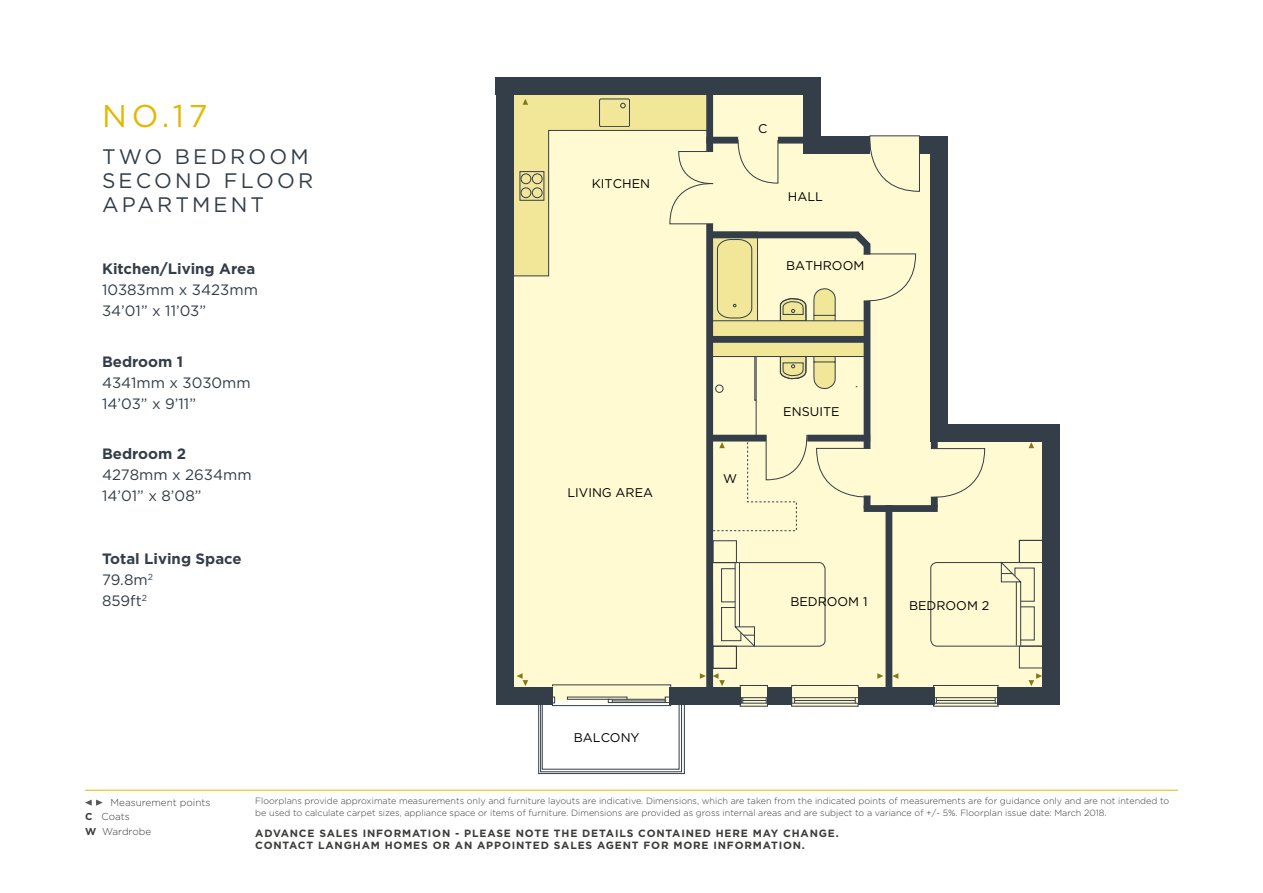
<style>
.page{position:relative;width:1263px;height:893px;background:#fff}
.page>*{position:absolute;margin:0;border:0;box-sizing:border-box;transform-origin:0 0}
.t1{font:31.5px "Gotham";color:#e2b900}
.t2{font:21px/24px "Gotham";letter-spacing:.15em;color:#343e48}
.t3{font:15px/21px "Gotham";color:#343e48}
.t4{font:700 15px/21px "Gotham";color:#343e48}
.t5{font:12.6px "Gotham";color:#000}
.t6{font:700 10.5px/12px "Gotham";letter-spacing:.08em;color:#3c3c3b}
.t7{font:300 10.05px/14.4px "Gotham";color:#3c3c3b}
.t8{font:300 9px/12px "Gotham";color:#3c3c3b}
.s1{font-weight:400}
.s2{font-weight:700}
</style>
<div class="page">
<svg style="left:514px;top:136px;width:528px;height:551px;fill:#fffad2"></svg>
<div style="left:1019px;top:646px;width:24px;height:22px;border:1px solid #343e48"></div>
<svg style="left:930px;top:540px;width:112px;height:107px;background:#f1edc8"></svg>
<div style="left:713px;top:540px;width:24px;height:23px;border:1px solid #343e48"></div>
<hr style="left:756px;top:400px;width:1px;height:37px;background:#343e48">
<div style="left:715px;top:385px;width:8px;height:8px;border:1px solid #343e48;border-radius:50%"></div>
<svg style="left:933px;top:685px;width:66px;height:22px"></svg>
<svg style="left:816px;top:448px;width:55px;height:53px;background:#f6f1cc"></svg>
<svg style="left:930px;top:448px;width:55px;height:54px;background:#f6f1cb"></svg>
<svg style="left:538px;top:684px;width:147px;height:90px"></svg>
<div style="left:864px;top:301px;width:6px;height:148px;background:#343e48"></div>
<div style="left:807px;top:435px;width:63px;height:7px;background:#343e48"></div>
<div style="left:864px;top:505px;width:74px;height:7px;background:#343e48"></div>
<div style="left:885px;top:505px;width:7px;height:193px;background:#343e48"></div>
<div style="left:706px;top:224px;width:7px;height:474px;background:#343e48"></div>
<div style="left:864px;top:495px;width:6px;height:13px;background:#343e48"></div>
<div style="left:931px;top:497px;width:7px;height:10px;background:#343e48"></div>
<div style="left:931px;top:438px;width:7px;height:11px;background:#343e48"></div>
<div style="left:669px;top:687px;width:72px;height:18px;background:#343e48"></div>
<div style="left:506px;top:687px;width:46px;height:18px;background:#343e48"></div>
<div style="left:858px;top:687px;width:76px;height:18px;background:#343e48"></div>
<div style="left:997px;top:687px;width:63px;height:18px;background:#343e48"></div>
<div style="left:496px;top:77px;width:315px;height:18px;background:#343e48"></div>
<div style="left:496px;top:83px;width:18px;height:622px;background:#343e48"></div>
<div style="left:1042px;top:427px;width:18px;height:272px;background:#343e48"></div>
<div style="left:931px;top:424px;width:129px;height:17px;background:#343e48"></div>
<div style="left:930px;top:146px;width:17px;height:295px;background:#343e48"></div>
<div style="left:803px;top:77px;width:18px;height:71px;background:#343e48"></div>
<div style="left:919px;top:136px;width:28px;height:18px;background:#343e48"></div>
<svg style="left:514px;top:95px;width:406px;height:295px;background:#ece7bc"></svg>
<svg style="left:516px;top:673px;width:12px;height:13px"></svg>
<svg style="left:877px;top:673px;width:6px;height:6px"></svg>
<svg style="left:713px;top:434px;width:97px;height:97px;background:#f1edc8"></svg>
<svg style="left:700px;top:562px;width:159px;height:145px;background:#e1debd"></svg>
<svg style="left:1028px;top:442px;width:6px;height:6px"></svg>
<svg style="left:892px;top:673px;width:6px;height:6px"></svg>
<svg style="left:1028px;top:673px;width:14px;height:13px"></svg>
<svg style="left:85px;top:799px;width:18px;height:7px"></svg>
<hr style="left:85px;top:790px;width:1093px;height:1px;background:#e2b900">
<h1 class="t1" style="left:102px;top:96px;width:107px">NO.17</h1>
<h2 class="t2" style="left:102px;top:144px;width:213px">TWO BEDROOM<br>SECOND FLOOR<br>APARTMENT</h2>
<h3 class="t4" style="left:102px;top:258px;width:155px">Kitchen/Living Area</h3>
<h3 class="t3" style="left:102px;top:279px;width:157px">10383mm x 3423mm<br>34’01” x 11’03”</h3>
<h3 class="t4" style="left:102px;top:351px;width:83px">Bedroom 1</h3>
<h3 class="t3" style="left:102px;top:372px;width:150px">4341mm x 3030mm<br>14’03” x 9’11”</h3>
<h3 class="t4" style="left:102px;top:443px;width:86px">Bedroom 2</h3>
<h3 class="t3" style="left:102px;top:464px;width:151px">4278mm x 2634mm<br>14’01” x 8’08”</h3>
<h3 class="t4" style="left:102px;top:548px;width:141px">Total Living Space<br><span class="s1">79.8m</span><sup>2<br></sup><span class="s1">859ft</span><sup>2</sup></h3>
<h3 class="t5" style="left:592px;top:176px;width:60px">KITCHEN</h3>
<h3 class="t5" style="left:567px;top:485px;width:87px">LIVING AREA</h3>
<h3 class="t5" style="left:574px;top:729px;width:67px">BALCONY</h3>
<h3 class="t5" style="left:758px;top:120px;width:11px">C</h3>
<h3 class="t5" style="left:788px;top:188px;width:37px">HALL</h3>
<h3 class="t5" style="left:786px;top:258px;width:80px">BATHROOM</h3>
<h3 class="t5" style="left:723px;top:471px;width:15px">W</h3>
<h3 class="t5" style="left:783px;top:403px;width:58px">ENSUITE</h3>
<h3 class="t5" style="left:790px;top:593px;width:79px">BEDROOM 1</h3>
<h3 class="t5" style="left:909px;top:597px;width:82px">BEDROOM 2</h3>
<p class="t7" style="left:85px;top:795px;width:127px;text-indent:26px">Measurement points<br><span class="s2">C</span> Coats<br><span class="s2">W</span> Wardrobe</p>
<p class="t8" style="left:255px;top:795px;width:915px">Floorplans provide approximate measurements only and furniture layouts are indicative. Dimensions, which are taken from the indicated points of measurements are for guidance only and are not intended to be used to calculate carpet sizes, appliance space or items of furniture. Dimensions are provided as gross internal areas and are subject to a variance of +/- 5%. Floorplan issue date: March 2018.</p>
<p class="t6" style="left:255px;top:827px;width:585px">ADVANCE SALES INFORMATION - PLEASE NOTE THE DETAILS CONTAINED HERE MAY CHANGE.<br>CONTACT LANGHAM HOMES OR AN APPOINTED SALES AGENT FOR MORE INFORMATION.</p>
</div>
